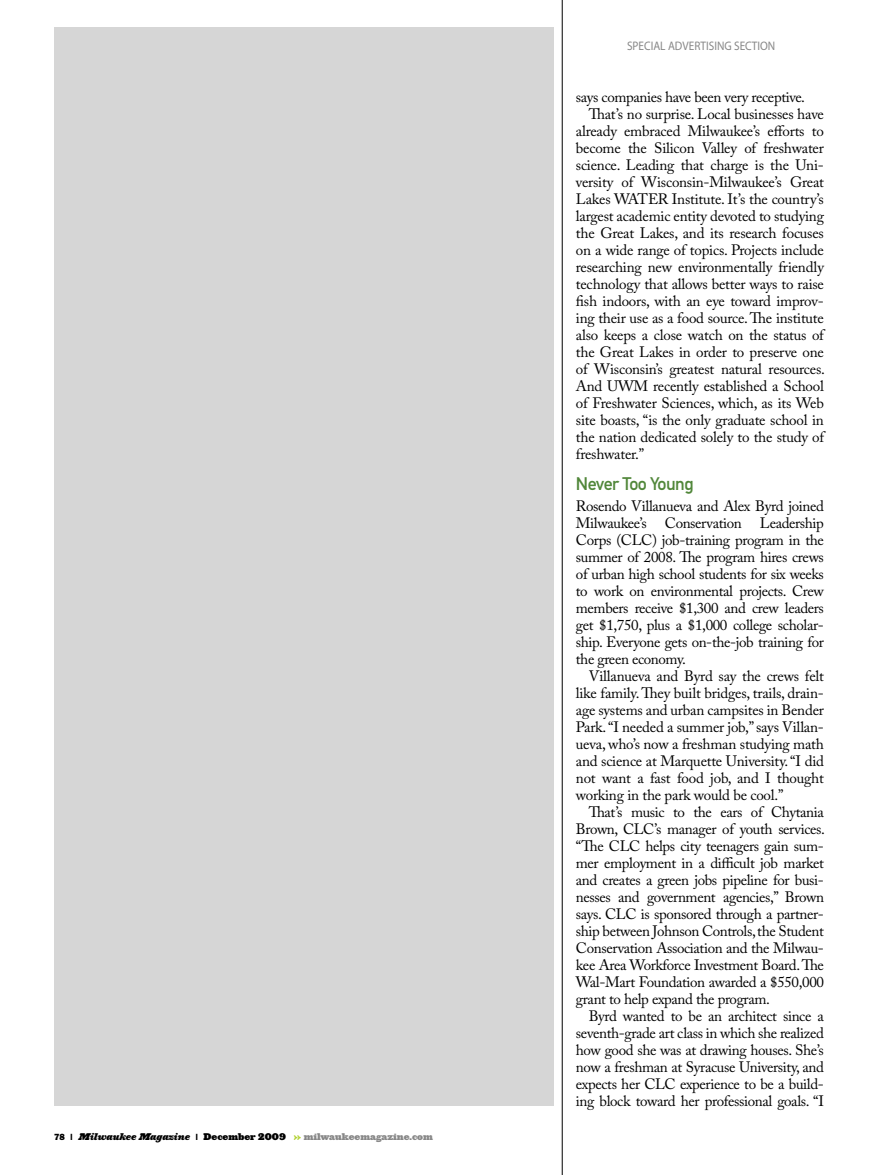
<style>
.page{position:relative;width:878px;height:1175px;background:#fff}
.page>*{position:absolute;margin:0;border:0;box-sizing:border-box;transform-origin:0 0}
.t1{font:18px "DIN Mittelschrift";letter-spacing:-.025em;color:#51873a}
.t2{font:15px/17px "Adobe Caslon Pro";letter-spacing:-.015em;color:#000;text-align:justify}
.t3{font:12.45px "Myriad";color:#888;scale:.91 1}
.t4{font:9px "Ziggurat HTF Black";color:#888}
.s1{font-family:"Franklin Gothic";font-weight:800;color:#000}
.s2{font-family:"Ziggurat HTF Black Italic";color:#000}
.s3{color:#000}
.s4{color:#b3d234}
</style>
<div class="page">
<div style="left:54px;top:27px;width:500px;height:1079px;background:#d6d6d6"></div>
<hr style="left:562px;top:0;width:1px;height:1174px;background:#000">
<p class="t4" style="left:54px;top:1130px;width:380px"><span class="s1">78 |</span> <span class="s2">Milwaukee Magazine</span> <span class="s1">|</span> <span class="s3">December 2009</span> <span class="s4">»</span> milwaukeemagazine.com</p>
<p class="t3" style="left:627px;top:40px;width:164px">SPECIAL ADVERTISING SECTION</p>
<p class="t2" style="left:576px;top:88px;width:231px">says companies have been very receptive.</p>
<p class="t2" style="left:588px;top:105px;width:237px">That’s no surprise. Local businesses have</p>
<p class="t2" style="left:576px;top:122px;width:249px">already embraced Milwaukee’s efforts to</p>
<p class="t2" style="left:576px;top:139px;width:249px">become the Silicon Valley of freshwater</p>
<p class="t2" style="left:576px;top:156px;width:249px">science. Leading that charge is the Uni-</p>
<p class="t2" style="left:576px;top:173px;width:249px">versity of Wisconsin-Milwaukee’s Great</p>
<p class="t2" style="left:576px;top:190px;width:249px">Lakes WATER Institute. It’s the country’s</p>
<p class="t2" style="left:576px;top:207px;width:249px">largest academic entity devoted to studying</p>
<p class="t2" style="left:576px;top:224px;width:249px">the Great Lakes, and its research focuses</p>
<p class="t2" style="left:576px;top:241px;width:249px">on a wide range of topics. Projects include</p>
<p class="t2" style="left:576px;top:259px;width:249px">researching new environmentally friendly</p>
<p class="t2" style="left:576px;top:276px;width:249px">technology that allows better ways to raise</p>
<p class="t2" style="left:576px;top:293px;width:249px">fish indoors, with an eye toward improv-</p>
<p class="t2" style="left:576px;top:310px;width:249px">ing their use as a food source. The institute</p>
<p class="t2" style="left:576px;top:327px;width:249px">also keeps a close watch on the status of</p>
<p class="t2" style="left:576px;top:344px;width:249px">the Great Lakes in order to preserve one</p>
<p class="t2" style="left:576px;top:361px;width:250px">of Wisconsin’s greatest natural resources.</p>
<p class="t2" style="left:576px;top:378px;width:249px">And UWM recently established a School</p>
<p class="t2" style="left:576px;top:395px;width:249px">of Freshwater Sciences, which, as its Web</p>
<p class="t2" style="left:576px;top:412px;width:249px">site boasts, “is the only graduate school in</p>
<p class="t2" style="left:576px;top:429px;width:249px">the nation dedicated solely to the study of</p>
<p class="t2" style="left:576px;top:446px;width:70px">freshwater.”</p>
<p class="t1" style="left:576px;top:473px;width:119px">Never Too Young</p>
<p class="t2" style="left:576px;top:497px;width:249px">Rosendo Villanueva and Alex Byrd joined Milwaukee’s Conservation Leadership Corps (CLC) job-training program in the summer of 2008. The program hires crews of urban high school students for six weeks to work on environmental projects. Crew members receive $1,300 and crew leaders get $1,750, plus a $1,000 college scholar&shy;ship. Everyone gets on-the-job training for the green economy.</p>
<p class="t2" style="left:576px;top:667px;width:249px;text-indent:13px">Villanueva and Byrd say the crews felt like family. They built bridges, trails, drain&shy;age systems and urban campsites in Bender Park. “I needed a summer job,” says Villan&shy;ueva, who’s now a freshman studying math and science at Marquette University. “I did not want a fast food job, and I thought working in the park would be cool.”</p>
<p class="t2" style="left:576px;top:803px;width:250px;text-indent:13px">That’s music to the ears of Chytania Brown, CLC’s manager of youth services. “The CLC helps city teenagers gain sum&shy;mer employment in a difficult job market and creates a green jobs pipeline for busi&shy;nesses and government agencies,” Brown says. CLC is sponsored through a partner&shy;ship between Johnson Controls, the Student Conservation Association and the Milwau&shy;kee Area Workforce Investment Board. The Wal-Mart Foundation awarded a $550,000 grant to help expand the program.</p>
<p class="t2" style="left:576px;top:1007px;width:249px;text-indent:13px">Byrd wanted to be an architect since a seventh-grade art class in which she realized how good she was at drawing houses. She’s now a freshman at Syracuse University, and expects her CLC experience to be a build&shy;ing block toward her professional goals. “I</p>
</div>
